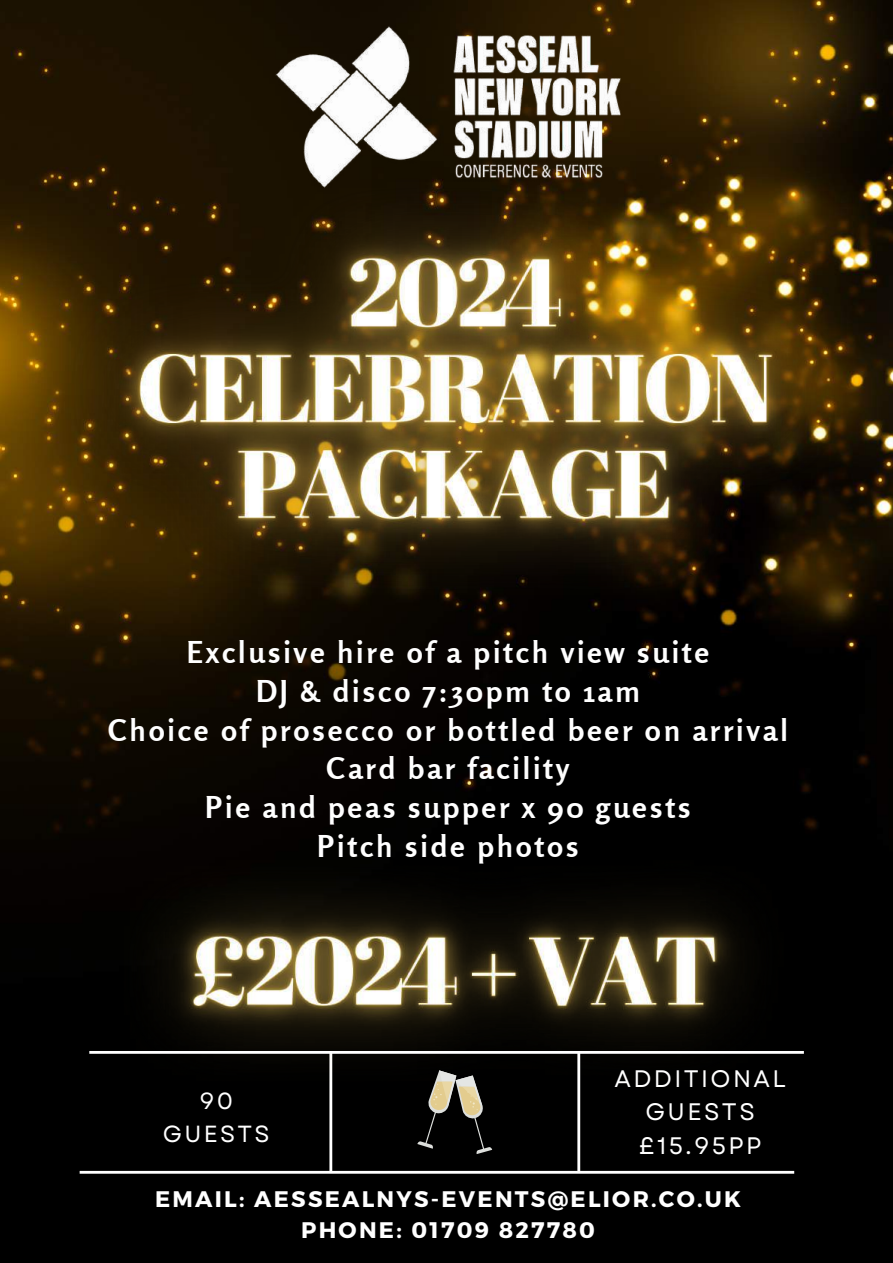
<style>
.page{position:relative;width:893px;height:1263px;background:#fff}
.page>*{position:absolute;margin:0;border:0;box-sizing:border-box;transform-origin:0 0}
.t1{font:700 30px/38.8px "Rosario";letter-spacing:.09em;color:#fff;text-align:center}
.t2{font:23.85px/33.4px "Garet";letter-spacing:.1em;color:#fff;text-align:center}
.t3{font:23.33px/32.6px "Garet";letter-spacing:.1em;color:#fff;text-align:center}
.t4{font:700 22.5px/31.5px "Montserrat";letter-spacing:.1em;color:#fff;text-align:center}
</style>
<div class="page">
<img style="left:0;top:0;width:893px;height:1263px">
<hr style="left:329px;top:1052px;width:3px;height:119px;background:#fff">
<hr style="left:80px;top:1171px;width:714px;height:3px;background:#fff">
<img style="left:261px;top:25px;width:374px;height:72px">
<img style="left:64px;top:776px;width:791px;height:384px">
<img style="left:8px;top:97px;width:885px;height:576px">
<hr style="left:89px;top:1051px;width:715px;height:3px;background:#fff">
<hr style="left:577px;top:1052px;width:3px;height:119px;background:#fff">
<p class="t1" style="left:108px;top:632px;width:681px">Exclusive hire of a pitch view suite<br>DJ &amp; disco 7:30pm to 1am<br>Choice of prosecco or bottled beer on arrival<br>Card bar facility<br>Pie and peas supper x 90 guests<br>Pitch side photos</p>
<p class="t2" style="left:614px;top:1062px;width:173px">ADDITIONAL<br>GUESTS £15.95PP</p>
<p class="t4" style="left:155px;top:1182px;width:587px">EMAIL: AESSEALNYS-EVENTS@ELIOR.CO.UK<br>PHONE: 01709 827780</p>
<p class="t3" style="left:163px;top:1085px;width:108px">90<br>GUESTS</p>
</div>
